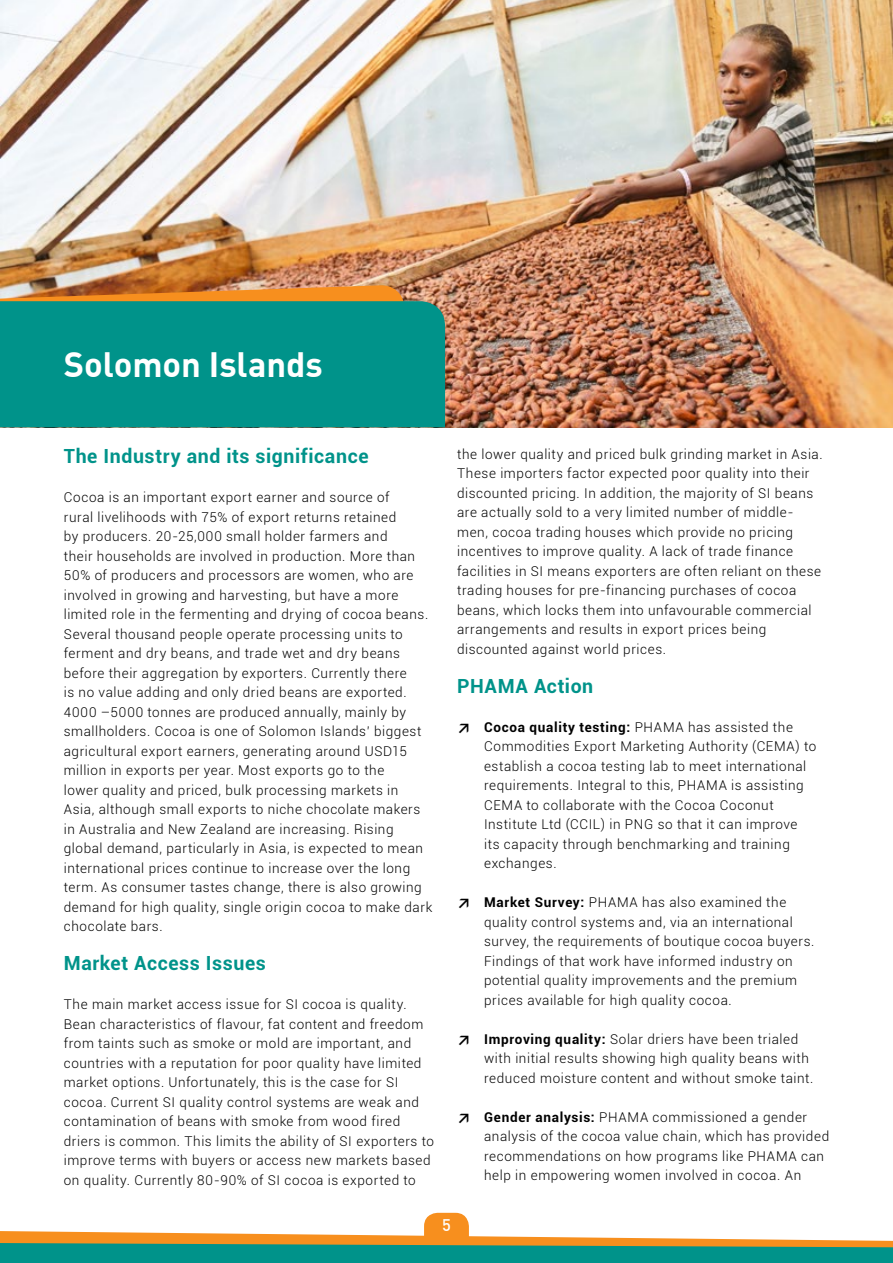
<style>
.page{position:relative;width:893px;height:1263px;background:#fff}
.page>*{position:absolute;margin:0;border:0;box-sizing:border-box;transform-origin:0 0}
.t1{font:700 34.5px "DIN Pro";letter-spacing:-.005em;color:#fff}
.t2{font:700 19.5px "Roboto";letter-spacing:.03em;color:#00938a}
.t3{font:500 16.5px "DIN Pro";color:#fff}
.t4{font:300 13.5px/19.5px "Roboto";letter-spacing:.045em;color:#000}
.s1{font-family:"DIN Pro";font-weight:700}
.s2{font-weight:700}
</style>
<div class="page">
<svg style="left:0;top:1213px;width:893px;height:50px"></svg>
<img style="left:0;top:0;width:893px;height:427px">
<img style="left:0;top:284px;width:408px;height:17px">
<div style="left:0;top:301px;width:445px;height:126px;background:#00938a"></div>
<h1 class="t1" style="left:64px;top:342px;width:261px">Solomon Islands</h1>
<h2 class="t2" style="left:64px;top:443px;width:306px">The Industry and its significance</h2>
<p class="t4" style="left:64px;top:487px;width:370px">Cocoa is an important export earner and source of<br>rural livelihoods with 75% of export returns retained<br>by producers. 20-25,000 small holder farmers and<br>their households are involved in production. More than 50% of producers and processors are women, who are involved in growing and harvesting, but have a more limited role in the fermenting and drying of cocoa beans.<br>Several thousand people operate processing units to ferment and dry beans, and trade wet and dry beans before their aggregation by exporters. Currently there<br>is no value adding and only dried beans are exported.<br>4000 –5000 tonnes are produced annually, mainly by smallholders. Cocoa is one of Solomon Islands’ biggest agricultural export earners, generating around USD15 million in exports per year. Most exports go to the<br>lower quality and priced, bulk processing markets in Asia, although small exports to niche chocolate makers in Australia and New Zealand are increasing. Rising global demand, particularly in Asia, is expected to mean international prices continue to increase over the long term. As consumer tastes change, there is also growing demand for high quality, single origin cocoa to make dark chocolate bars.</p>
<h2 class="t2" style="left:64px;top:950px;width:204px">Market Access Issues</h2>
<p class="t4" style="left:64px;top:994px;width:372px">The main market access issue for SI cocoa is quality.<br>Bean characteristics of flavour, fat content and freedom from taints such as smoke or mold are important, and countries with a reputation for poor quality have limited market options. Unfortunately, this is the case for SI cocoa. Current SI quality control systems are weak and contamination of beans with smoke from wood fired driers is common. This limits the ability of SI exporters to improve terms with buyers or access new markets based on quality. Currently 80-90% of SI cocoa is exported to</p>
<p class="t4" style="left:457px;top:444px;width:367px">the lower quality and priced bulk grinding market in Asia.<br>These importers factor expected poor quality into their discounted pricing. In addition, the majority of SI beans are actually sold to a very limited number of middle&shy;men, cocoa trading houses which provide no pricing incentives to improve quality. A lack of trade finance facilities in SI means exporters are often reliant on these trading houses for pre-financing purchases of cocoa beans, which locks them into unfavourable commercial arrangements and results in export prices being discounted against world prices.</p>
<h2 class="t2" style="left:457px;top:672px;width:138px">PHAMA Action</h2>
<p class="t4" style="left:484px;top:717px;width:334px;text-indent:-27px"><span class="s1">↗</span> <span class="s2">Cocoa quality testing:</span> PHAMA has assisted the Commodities Export Marketing Authority (CEMA) to establish a cocoa testing lab to meet international requirements. Integral to this, PHAMA is assisting CEMA to collaborate with the Cocoa Coconut Institute Ltd (CCIL) in PNG so that it can improve its capacity through benchmarking and training exchanges.</p>
<p class="t4" style="left:484px;top:892px;width:332px;text-indent:-27px"><span class="s1">↗</span> <span class="s2">Market Survey:</span> PHAMA has also examined the quality control systems and, via an international survey, the requirements of boutique cocoa buyers.<br>Findings of that work have informed industry on potential quality improvements and the premium prices available for high quality cocoa.</p>
<p class="t4" style="left:484px;top:1029px;width:331px;text-indent:-27px"><span class="s1">↗</span> <span class="s2">Improving quality:</span> Solar driers have been trialed with initial results showing high quality beans with reduced moisture content and without smoke taint.</p>
<p class="t4" style="left:484px;top:1107px;width:347px;text-indent:-27px"><span class="s1">↗</span> <span class="s2">Gender analysis:</span> PHAMA commissioned a gender analysis of the cocoa value chain, which has provided recommendations on how programs like PHAMA can help in empowering women involved in cocoa. An</p>
<p class="t3" style="left:442px;top:1214px;width:10px">5</p>
</div>
